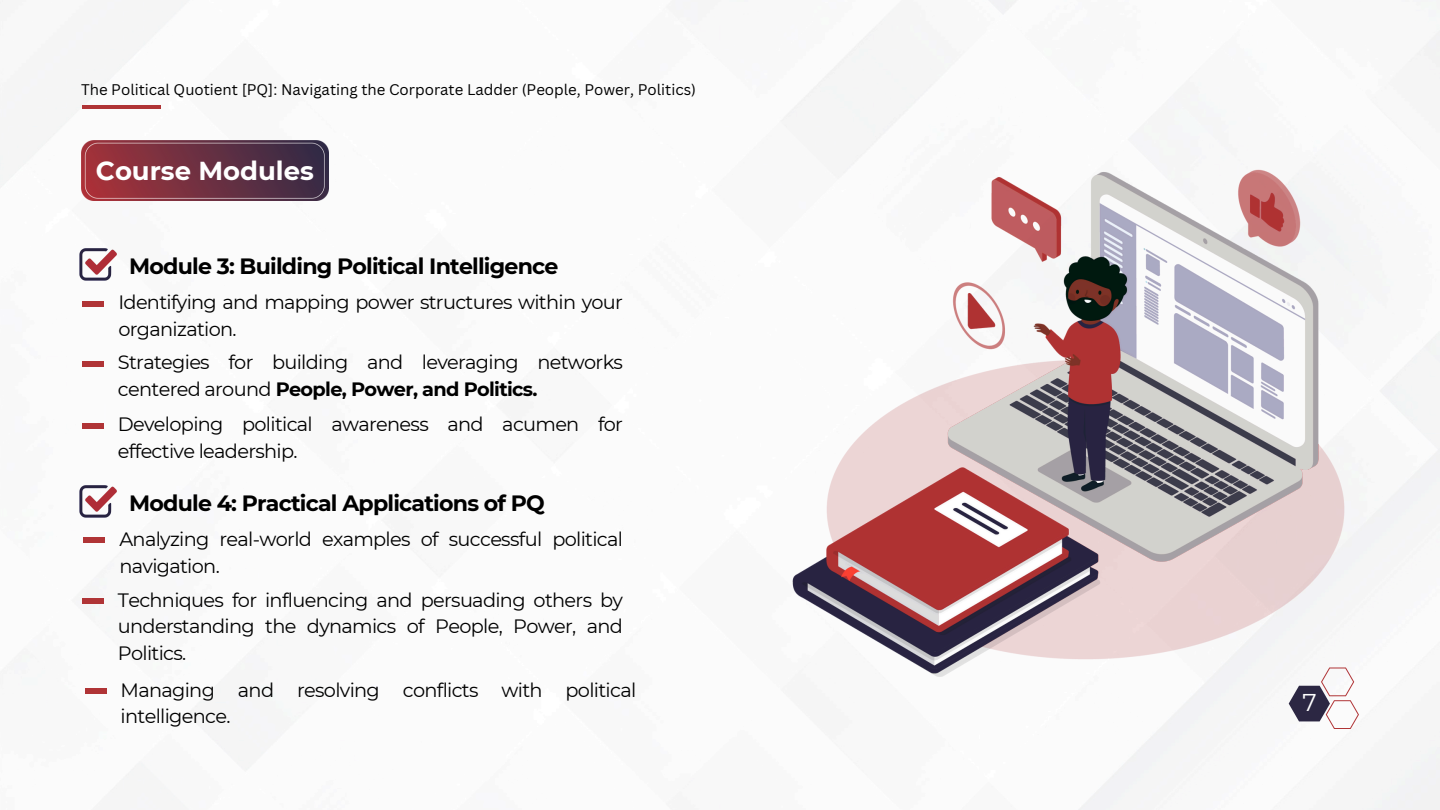
<style>
.page{position:relative;width:1440px;height:810px;background:#fff}
.page>*{position:absolute;margin:0;border:0;box-sizing:border-box;transform-origin:0 0}
.t1{font:700 25.9px "Montserrat";color:#fff}
.t2{font:24.2px "Montserrat";color:#fff}
.t3{font:700 22.1px "Montserrat";letter-spacing:-.035em;color:#000}
.t4{font:19.3px/26.6px "Montserrat";letter-spacing:-.035em;color:#000}
.t5{font:15px "Canva Sans";color:#000}
.s1{font-weight:700}
</style>
<div class="page">
<img style="left:0;top:0;width:1440px;height:810px">
<hr style="left:82px;top:105px;width:78px;height:4px;background:#b03436">
<svg style="left:1289px;top:681px;width:70px;height:48px"></svg>
<img style="left:766px;top:129px;width:607px;height:552px">
<img style="left:81px;top:140px;width:247px;height:60px">
<img style="left:58px;top:240px;width:83px;height:54px">
<div style="left:83px;top:301px;width:21px;height:6px;background:#b03436"></div>
<div style="left:82px;top:361px;width:22px;height:6px;background:#b03436"></div>
<div style="left:82px;top:423px;width:22px;height:6px;background:#b03436"></div>
<img style="left:58px;top:477px;width:83px;height:54px">
<div style="left:84px;top:538px;width:21px;height:5px;background:#b03436"></div>
<div style="left:82px;top:598px;width:22px;height:6px;background:#b03436"></div>
<div style="left:85px;top:688px;width:21px;height:6px;background:#b03436"></div>
<p class="t5" style="left:81px;top:79px;width:617px">The Political Quotient [PQ]: Navigating the Corporate Ladder (People, Power, Politics)</p>
<h1 class="t1" style="left:96px;top:155px;width:219px">Course Modules</h1>
<p class="t3" style="left:129px;top:253px;width:431px">Module 3: Building Political Intelligence</p>
<h3 class="t4" style="left:118px;top:289px;width:506px">Identifying and mapping power structures within your organization.</h3>
<h3 class="t4" style="left:118px;top:349px;width:507px;line-height:27px">Strategies for building and leveraging networks centered around <span class="s1">People, Power, and Politics.</span></h3>
<h3 class="t4" style="left:118px;top:411px;width:507px">Developing political awareness and acumen for effective leadership.</h3>
<h2 class="t3" style="left:129px;top:490px;width:417px">Module 4: Practical Applications of PQ</h2>
<h3 class="t4" style="left:119px;top:526px;width:505px">Analyzing real-world examples of successful political navigation.</h3>
<h3 class="t4" style="left:118px;top:587px;width:507px;text-align:justify">Techniques for influencing and persuading others by understanding the dynamics of People, Power, and Politics.</h3>
<h3 class="t4" style="left:121px;top:677px;width:517px">Managing and resolving conflicts with political intelligence.</h3>
<h2 class="t2" style="left:1303px;top:687px;width:16px">7</h2>
</div>
